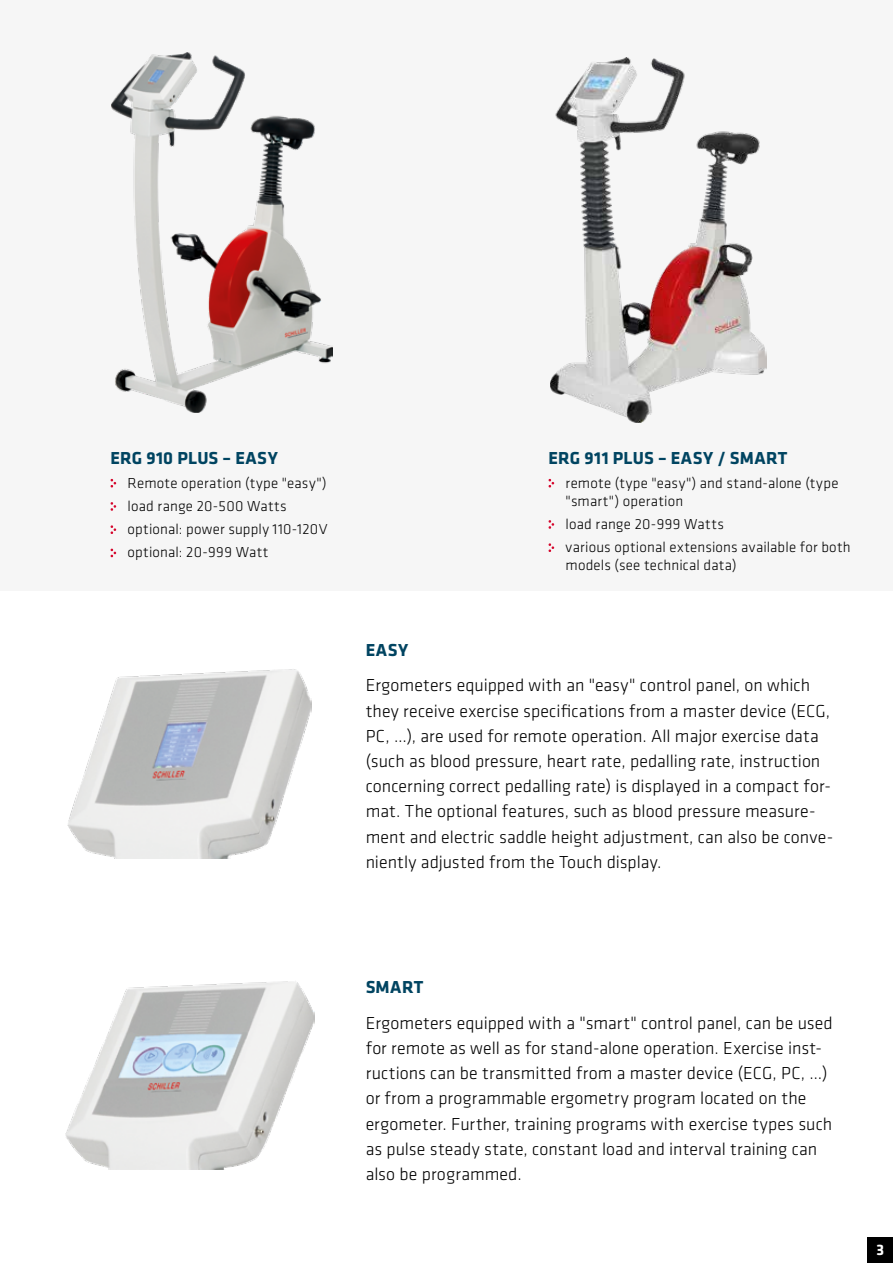
<style>
.page{position:relative;width:893px;height:1263px;background:#fff}
.page>*{position:absolute;margin:0;border:0;box-sizing:border-box;transform-origin:0 0}
.t1{font:300 18px/25.2px "Klavika";letter-spacing:.005em;color:#000}
.t2{font:700 18px "Klavika";letter-spacing:.025em;color:#004461}
.t3{font:700 15.75px "Klavika";color:#fff}
.t4{font:300 15px/23.2px "Klavika";letter-spacing:.015em;color:#000}
</style>
<div class="page">
<div style="left:1px;top:0;width:892px;height:590px;background:#f6f6f6"></div>
<hr style="left:0;top:293px;width:1px;height:297px;background:#004369">
<div style="left:867px;top:1237px;width:26px;height:26px;background:#000"></div>
<img style="left:112px;top:53px;width:220px;height:359px">
<img style="left:551px;top:57px;width:215px;height:366px">
<img style="left:68px;top:669px;width:244px;height:189px">
<img style="left:65px;top:981px;width:249px;height:188px">
<svg style="left:110px;top:479px;width:6px;height:9px"></svg>
<svg style="left:110px;top:502px;width:6px;height:9px"></svg>
<svg style="left:110px;top:525px;width:6px;height:9px"></svg>
<svg style="left:110px;top:548px;width:6px;height:9px"></svg>
<svg style="left:548px;top:479px;width:6px;height:9px"></svg>
<svg style="left:548px;top:520px;width:6px;height:9px"></svg>
<svg style="left:548px;top:543px;width:6px;height:9px"></svg>
<p class="t2" style="left:111px;top:445px;width:169px">ERG 910 PLUS – EASY</p>
<p class="t4" style="left:128px;top:471px;width:201px">Remote operation (type "easy") load range 20-500 Watts optional: power supply 110-120V optional: 20-999 Watt</p>
<p class="t2" style="left:549px;top:445px;width:240px">ERG 911 PLUS – EASY / SMART</p>
<p class="t4" style="left:566px;top:473px;width:274px;line-height:18px">remote (type "easy") and stand-alone (type "smart") operation</p>
<p class="t4" style="left:566px;top:512px;width:287px">load range 20-999 Watts<br>various optional extensions available for both</p>
<p class="t4" style="left:566px;top:553px;width:173px">models (see technical data)</p>
<p class="t2" style="left:366px;top:637px;width:44px">EASY</p>
<p class="t1" style="left:366px;top:672px;width:469px">Ergometers equipped with an "easy" control panel, on which they receive exercise specifications from a master device (ECG, PC, …), are used for remote operation. All major exercise data (such as blood pressure, heart rate, pedalling rate, instruction concerning correct pedalling rate) is displayed in a compact for&shy;mat. The optional features, such as blood pressure measure&shy;ment and electric saddle height adjustment, can also be conve&shy;niently adjusted from the Touch display.</p>
<p class="t2" style="left:366px;top:974px;width:59px">SMART</p>
<p class="t1" style="left:366px;top:1010px;width:469px">Ergometers equipped with a "smart" control panel, can be used for remote as well as for stand-alone operation. Exercise inst&shy;ructions can be transmitted from a master device (ECG, PC, …) or from a programmable ergometry program located on the ergometer. Further, training programs with exercise types such as pulse steady state, constant load and interval training can also be programmed.</p>
<p class="t3" style="left:876px;top:1239px;width:9px">3</p>
</div>
